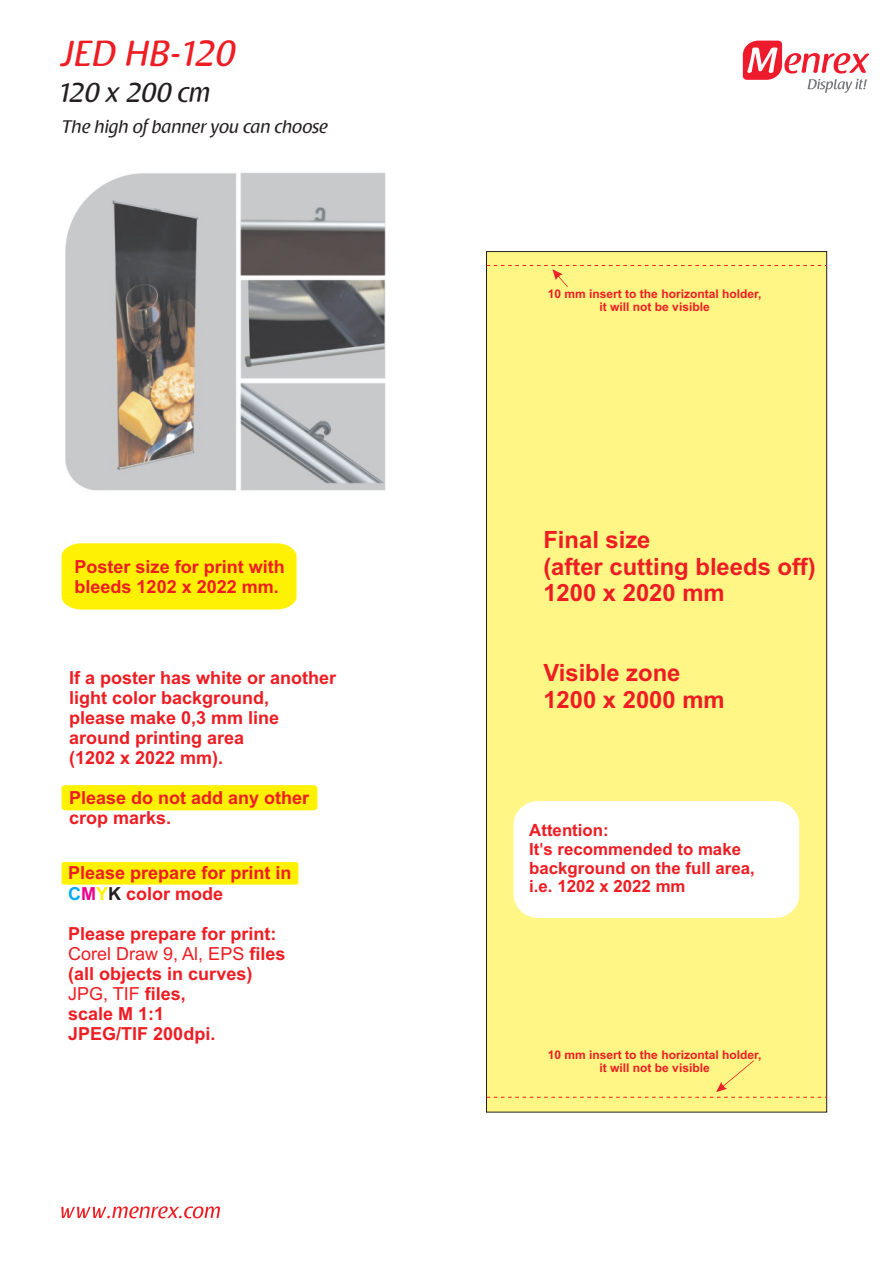
<style>
.page{position:relative;width:893px;height:1263px;background:#fff}
.page>*{position:absolute;margin:0;border:0;box-sizing:border-box;transform-origin:0 0}
.t1{font:36px "Raspoutine Classic";color:#ee1d23}
.t2{font:27px "Raspoutine Classic";color:#231f20}
.t3{font:700 23.85px/26.5px "Arial";color:#ee1d23}
.t4{font:700 18px/20.1px "Arial";color:#ee1d23}
.t5{font:18px "Raspoutine Classic";color:#231f20}
.t6{font:700 16.8px/18.8px "Arial";color:#ee1d23}
.t7{font:700 12px/13.4px "Arial";color:#ee1d23;text-align:center}
.s1{color:#00aeef}
.s2{color:#ed028c}
.s3{color:#fff101}
.s4{color:#231f20}
.s5{font-weight:400}
</style>
<div class="page">
<div style="left:62px;top:543px;width:235px;height:66px;background:#fff101"></div>
<div style="left:486px;top:251px;width:341px;height:862px;background:#fff685"></div>
<div style="left:514px;top:801px;width:285px;height:117px;background:#fff;border-radius:24px"></div>
<svg style="left:743px;top:41px;width:126px;height:52px"></svg>
<div style="left:62px;top:862px;width:236px;height:23px;background:#fff101;border-radius:2px"></div>
<div style="left:62px;top:785px;width:255px;height:25px;background:#fff101"></div>
<svg style="left:61px;top:1206px;width:159px;height:12px"></svg>
<div style="left:487px;top:1060px;width:340px;height:38px;background:#fff685"></div>
<div style="left:487px;top:265px;width:340px;height:22px;background:#fff685"></div>
<img style="left:65px;top:172px;width:320px;height:319px">
<h1 class="t1" style="left:61px;top:40px;width:175px">JED HB-120</h1>
<h2 class="t2" style="left:59px;top:82px;width:153px">120 x 200 cm</h2>
<p class="t5" style="left:61px;top:120px;width:268px">The high of banner you can choose</p>
<p class="t4" style="left:75px;top:558px;width:212px">Poster size for print with bleeds 1202 x 2022 mm.</p>
<p class="t4" style="left:69px;top:669px;width:269px">If a poster has white or another light color background,<br>please make 0,3 mm line around printing area<br>(1202 x 2022 mm).</p>
<p class="t4" style="left:69px;top:789px;width:242px">Please do not add any other crop marks.</p>
<p class="t4" style="left:68px;top:865px;width:225px">Please prepare for print in<br><span class="s1">C</span><span class="s2">M</span><span class="s3">Y</span><span class="s4">K</span> color mode</p>
<p class="t4" style="left:68px;top:925px;width:219px">Please prepare for print:<br><span class="s5">Corel Draw 9, Al, EPS</span> files (all objects in curves)<br><span class="s5">JPG, TIF</span> files,<br>scale M 1:1<br>JPEG/TIF 200dpi.</p>
<p class="t7" style="left:548px;top:288px;width:215px">10 mm insert to the horizontal holder, it will not be visible</p>
<h3 class="t3" style="left:543px;top:528px;width:274px">Final size<br>(after cutting bleeds off)<br>1200 x 2020 mm</h3>
<h3 class="t3" style="left:543px;top:661px;width:183px">Visible zone<br>1200 x 2000 mm</h3>
<p class="t6" style="left:529px;top:822px;width:227px">Attention:<br>It's recommended to make background on the full area, i.e. 1202 x 2022 mm</p>
<p class="t7" style="left:548px;top:1049px;width:215px">10 mm insert to the horizontal holder, it will not be visible</p>
</div>
